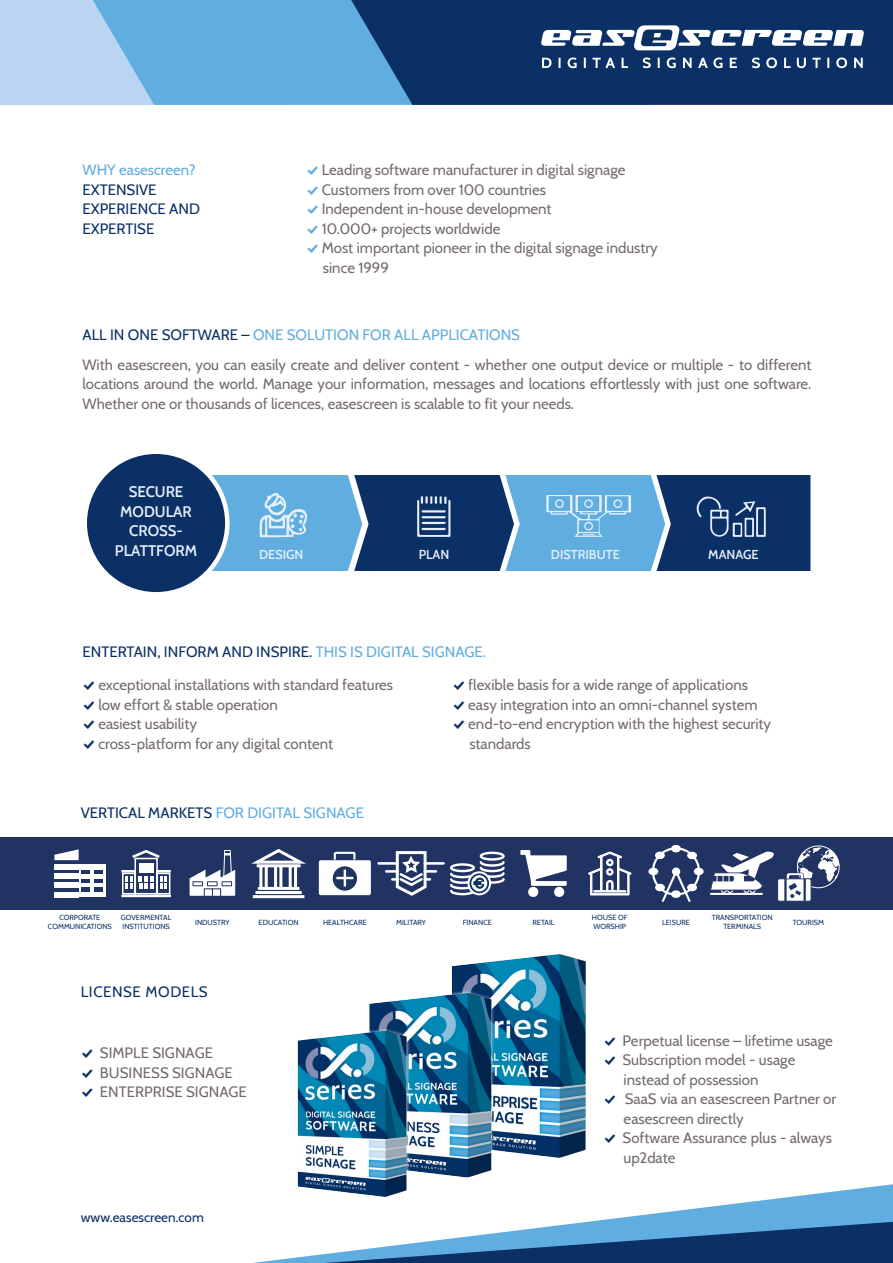
<style>
.page{position:relative;width:893px;height:1263px;background:#fff}
.page>*{position:absolute;margin:0;border:0;box-sizing:border-box;transform-origin:0 0}
.t1{font:15px/19.5px "Cabin";color:#746a70}
.t2{font:15px "Cabin";color:#0b3065}
.t3{font:15px "Cabin";color:#60ade0}
.t4{font:600 15px/19.5px "Cabin";color:#e4effa}
.t5{font:15px "Cabin";letter-spacing:.04em;color:#0b3065}
.t6{font:13.5px "Cabin";color:#0b3065}
.t7{font:600 12.6px "Cabin";color:#e4effa}
.t8{font:7.35px/8.4px "Cabin";color:#0b3065}
.s1{font-family:"Modern Pictograms";color:#60ade0}
.s2{color:#0b3065}
.s3{color:#60ade0}
.s4{font-family:"Modern Pictograms";color:#0b3065}
</style>
<div class="page">
<div style="left:0;top:0;width:291px;height:105px;background:#bad5f1"></div>
<svg style="left:93px;top:0;width:258px;height:105px;background:#6bb2e2"></svg>
<svg style="left:351px;top:0;width:542px;height:105px;background:#11396d"></svg>
<svg style="left:541px;top:25px;width:323px;height:25px"></svg>
<svg style="left:542px;top:58px;width:321px;height:10px"></svg>
<svg style="left:212px;top:475px;width:598px;height:96px;background:#4377a7"></svg>
<div style="left:85px;top:452px;width:142px;height:142px;background:#0b3065;border-radius:50%"></div>
<div style="left:82px;top:449px;width:148px;height:147px;border:4px solid #fff;border-radius:50%"></div>
<div style="left:0;top:837px;width:893px;height:72px;background:#213363"></div>
<svg style="left:121px;top:850px;width:50px;height:48px"></svg>
<div style="left:139px;top:863px;width:15px;height:9px;background:#fff"></div>
<svg style="left:377px;top:851px;width:128px;height:45px"></svg>
<div style="left:797px;top:845px;width:42px;height:43px;border:1px solid #fff;border-radius:50%"></div>
<div style="left:778px;top:879px;width:33px;height:22px;background:#fff;border-radius:2px"></div>
<div style="left:777px;top:879px;width:34px;height:22px;border:1px solid #213363;border-radius:2px"></div>
<hr style="left:784px;top:878px;width:3px;height:23px;background:#213363">
<hr style="left:803px;top:878px;width:3px;height:23px;background:#213363">
<svg style="left:786px;top:847px;width:53px;height:51px"></svg>
<svg style="left:520px;top:850px;width:47px;height:36px"></svg>
<div style="left:528px;top:887px;width:10px;height:10px;background:#fff;border-radius:50%"></div>
<div style="left:554px;top:887px;width:10px;height:10px;background:#fff;border-radius:50%"></div>
<div style="left:319px;top:860px;width:52px;height:35px;background:#fff;border-radius:2px"></div>
<svg style="left:333px;top:851px;width:23px;height:10px"></svg>
<svg style="left:333px;top:866px;width:24px;height:25px"></svg>
<svg style="left:336px;top:869px;width:17px;height:17px"></svg>
<svg style="left:189px;top:850px;width:47px;height:46px"></svg>
<svg style="left:709px;top:851px;width:65px;height:44px"></svg>
<div style="left:54px;top:892px;width:25px;height:6px;background:#fff"></div>
<div style="left:54px;top:882px;width:25px;height:6px;background:#fff"></div>
<div style="left:54px;top:873px;width:25px;height:6px;background:#fff"></div>
<div style="left:54px;top:864px;width:25px;height:5px;background:#fff"></div>
<svg style="left:54px;top:849px;width:25px;height:11px"></svg>
<div style="left:79px;top:864px;width:26px;height:32px;background:#fff"></div>
<svg style="left:82px;top:870px;width:20px;height:3px"></svg>
<svg style="left:82px;top:879px;width:20px;height:3px"></svg>
<svg style="left:82px;top:888px;width:20px;height:4px"></svg>
<svg style="left:251px;top:848px;width:55px;height:51px"></svg>
<svg style="left:652px;top:846px;width:48px;height:56px"></svg>
<div style="left:648px;top:868px;width:10px;height:7px;background:#fff;border-radius:50%"></div>
<div style="left:671px;top:845px;width:10px;height:7px;background:#fff;border-radius:50%"></div>
<div style="left:694px;top:868px;width:10px;height:7px;background:#fff;border-radius:50%"></div>
<div style="left:655px;top:884px;width:10px;height:7px;background:#fff;border-radius:50%"></div>
<div style="left:687px;top:852px;width:10px;height:7px;background:#fff;border-radius:50%"></div>
<div style="left:671px;top:890px;width:10px;height:8px;background:#fff;border-radius:50%"></div>
<div style="left:655px;top:851px;width:10px;height:8px;background:#fff;border-radius:50%"></div>
<div style="left:687px;top:884px;width:10px;height:7px;background:#fff;border-radius:50%"></div>
<div style="left:672px;top:867px;width:8px;height:9px;background:#fff;border-radius:50%"></div>
<svg style="left:588px;top:851px;width:44px;height:44px"></svg>
<svg style="left:252px;top:1184px;width:641px;height:79px"></svg>
<svg style="left:324px;top:1222px;width:569px;height:41px;background:#4573a1"></svg>
<img style="left:451px;top:954px;width:166px;height:253px">
<img style="left:369px;top:981px;width:151px;height:241px">
<img style="left:284px;top:1021px;width:148px;height:216px">
<p class="t3" style="left:83px;top:158px;width:115px">why easescreen?</p>
<p class="t1" style="left:306px;top:159px;width:321px"><span class="s1">%</span> Leading software manufacturer in digital signage</p>
<p class="t2" style="left:83px;top:178px;width:76px">EXTENSIVE</p>
<p class="t1" style="left:306px;top:179px;width:241px"><span class="s1">%</span> Customers from over 100 countries</p>
<p class="t2" style="left:83px;top:197px;width:119px">EXPERIENCE AND</p>
<p class="t1" style="left:306px;top:198px;width:247px"><span class="s1">%</span> Independent in-house development</p>
<p class="t2" style="left:83px;top:217px;width:73px">EXPERTISE</p>
<p class="t1" style="left:306px;top:218px;width:196px"><span class="s1">%</span> 10.000+ projects worldwide</p>
<p class="t1" style="left:306px;top:237px;width:353px"><span class="s1">%</span> Most important pioneer in the digital signage industry</p>
<p class="t1" style="left:323px;top:257px;width:67px">since 1999</p>
<p class="t3" style="left:82px;top:323px;width:439px"><span class="s2">ALL IN on E SOFTWARE –</span> ONE SOLUTION FOR ALL APPLICATIONS</p>
<p class="t1" style="left:82px;top:354px;width:730px;text-align:justify">With easescreen, you can easily create and deliver content - whether one output device or multiple - to different locations around the world. Manage your information, messages and locations effortlessly with just one software.<br>Whether one or thousands of licences, easescreen is scalable to fit your needs.</p>
<p class="t4" style="left:129px;top:481px;width:56px">SECURE</p>
<p class="t4" style="left:120px;top:501px;width:73px">MODULAR</p>
<p class="t4" style="left:129px;top:520px;width:29px">CROSS</p>
<p class="t4" style="left:115px;top:520px;width:82px;text-indent:62px">-<br>PLATTFO RM</p>
<p class="t7" style="left:259px;top:544px;width:46px">DESIGN</p>
<p class="t7" style="left:419px;top:544px;width:30px">PLAN</p>
<p class="t7" style="left:551px;top:544px;width:70px">DISTRIBUTE</p>
<p class="t7" style="left:708px;top:544px;width:44px">MANAGE</p>
<p class="t2" style="left:83px;top:639px;width:10px">ente</p>
<p class="t2" style="left:118px;top:639px;width:370px">rtain, INFORM aND INSPIRE. <span class="s3">this IS DIGITAL SIGNAGE.</span></p>
<p class="t1" style="left:83px;top:674px;width:312px"><span class="s4">%</span> exceptional installations with standard features <span class="s4">%</span> low effort &amp; stable operation<br><span class="s4">%</span> easiest usability<br><span class="s4">%</span> cross-platform for any digital content</p>
<p class="t1" style="left:452px;top:674px;width:297px"><span class="s4">%</span> flexible basis for a wide range of applications</p>
<p class="t1" style="left:452px;top:694px;width:307px"><span class="s4">%</span> easy integration into an omni-channel system</p>
<p class="t1" style="left:452px;top:713px;width:320px"><span class="s4">%</span> end-to-end encryption with the highest security</p>
<p class="t1" style="left:469px;top:733px;width:63px">standards</p>
<p class="t2" style="left:81px;top:801px;width:116px">ve rtical markets</p>
<p class="t3" style="left:216px;top:801px;width:148px">for digital signage</p>
<p class="t8" style="left:59px;top:913px;width:38px">Co rpo rate</p>
<p class="t8" style="left:48px;top:921px;width:12px">Comm</p>
<p class="t8" style="left:70px;top:921px;width:27px">unications</p>
<p class="t8" style="left:121px;top:913px;width:11px">gove</p>
<p class="t8" style="left:140px;top:913px;width:11px">rment</p>
<p class="t8" style="left:163px;top:913px;width:8px">al</p>
<p class="t8" style="left:123px;top:921px;width:5px">instit</p>
<p class="t8" style="left:144px;top:921px;width:11px">utions</p>
<p class="t8" style="left:592px;top:913px;width:32px">house of worship</p>
<p class="t8" style="left:712px;top:913px;width:19px">Transpo</p>
<p class="t8" style="left:723px;top:913px;width:38px;text-indent:21px">rtation te rminals</p>
<p class="t8" style="left:195px;top:917px;width:35px">Industry</p>
<p class="t8" style="left:323px;top:917px;width:44px">healthcare</p>
<p class="t8" style="left:463px;top:917px;width:21px">finance</p>
<p class="t8" style="left:532px;top:917px;width:21px">retail</p>
<p class="t8" style="left:793px;top:917px;width:24px">Tourism</p>
<p class="t8" style="left:259px;top:917px;width:29px">ed ucation</p>
<p class="t8" style="left:662px;top:917px;width:5px">leis</p>
<p class="t8" style="left:676px;top:917px;width:14px">ure</p>
<p class="t8" style="left:396px;top:917px;width:5px">milit</p>
<p class="t8" style="left:413px;top:917px;width:14px">ary</p>
<p class="t5" style="left:81px;top:980px;width:128px">LICENSE MODELS</p>
<p class="t1" style="left:81px;top:1042px;width:37px"><span class="s4">%</span> Simple</p>
<p class="t1" style="left:152px;top:1042px;width:60px">Signage</p>
<p class="t1" style="left:81px;top:1062px;width:48px"><span class="s4">%</span> Business</p>
<p class="t1" style="left:81px;top:1062px;width:166px;text-indent:91px">Signage <span class="s4">%</span> Enterprise Signage</p>
<p class="t6" style="left:81px;top:1206px;width:125px">www.easescreen.com</p>
<p class="t1" style="left:603px;top:1030px;width:231px"><span class="s4">%</span> Perpetual license – lifetime usage</p>
<p class="t1" style="left:603px;top:1049px;width:193px"><span class="s4">%</span> Subscription model - usage</p>
<p class="t1" style="left:624px;top:1069px;width:136px">instead of possession</p>
<p class="t1" style="left:603px;top:1088px;width:234px"><span class="s4">%</span> SaaS via an easescreen Partner or</p>
<p class="t1" style="left:624px;top:1108px;width:122px">easescreen directly</p>
<p class="t1" style="left:603px;top:1127px;width:230px"><span class="s4">%</span> Software Assurance plus - always</p>
<p class="t1" style="left:624px;top:1147px;width:53px">up2date</p>
</div>
